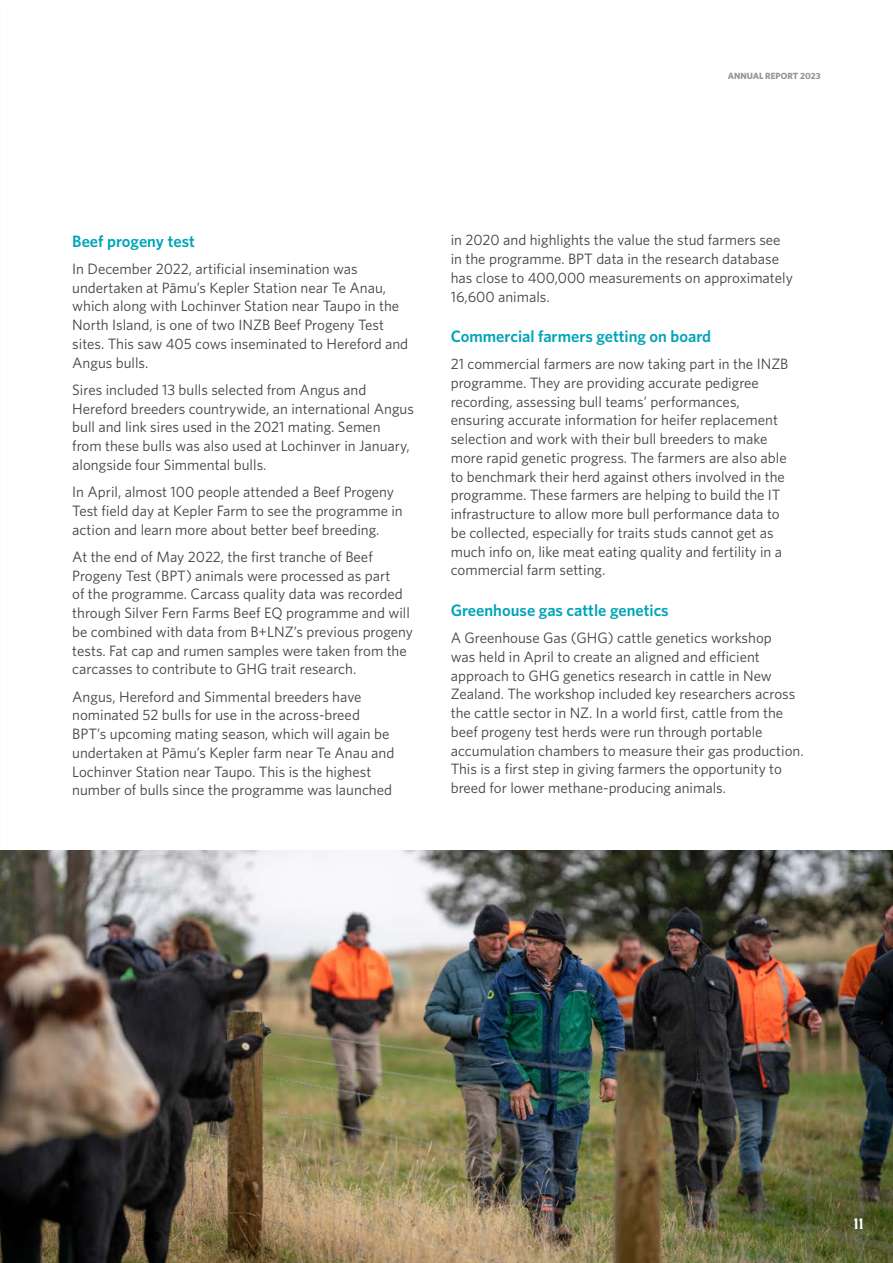
<style>
.page{position:relative;width:893px;height:1263px;background:#fff}
.page>*{position:absolute;margin:0;border:0;box-sizing:border-box;transform-origin:0 0}
.t1{font:600 16.5px "Whitney";color:#00a4b8}
.t2{font:15px/18.8px "Whitney";color:#414042}
.t3{font:15px "Brothers";color:#fff}
.t4{font:700 9px "Whitney";color:#939598}
</style>
<div class="page">
<img style="left:0;top:850px;width:893px;height:413px">
<p class="t4" style="left:728px;top:70px;width:94px">ANNUAL REPORT 2023</p>
<p class="t1" style="left:72px;top:230px;width:124px">Beef progeny test</p>
<p class="t2" style="left:72px;top:259px;width:337px">In December 2022, artificial insemination was undertaken at Pāmu’s Kepler Station near Te Anau, which along with Lochinver Station near Taupo in the North Island, is one of two INZB Beef Progeny Test sites. This saw 405 cows inseminated to Hereford and Angus bulls.</p>
<p class="t2" style="left:72px;top:380px;width:343px">Sires included 13 bulls selected from Angus and Hereford breeders countrywide, an international Angus bull and link sires used in the 2021 mating. Semen<br>from these bulls was also used at Lochinver in January, alongside four Simmental bulls.</p>
<p class="t2" style="left:72px;top:482px;width:332px">In April, almost 100 people attended a Beef Progeny<br>Test field day at Kepler Farm to see the programme in action and learn more about better beef breeding.</p>
<p class="t2" style="left:72px;top:547px;width:342px">At the end of May 2022, the first tranche of Beef Progeny Test (BPT) animals were processed as part<br>of the programme. Carcass quality data was recorded through Silver Fern Farms Beef EQ programme and will be combined with data from B+LNZ’s previous progeny tests. Fat cap and rumen samples were taken from the carcasses to contribute to GHG trait research.</p>
<p class="t2" style="left:72px;top:687px;width:324px">Angus, Hereford and Simmental breeders have nominated 52 bulls for use in the across-breed BPT’s upcoming mating season, which will again be undertaken at Pāmu’s Kepler farm near Te Anau and Lochinver Station near Taupo. This is the highest number of bulls since the programme was launched</p>
<p class="t2" style="left:451px;top:230px;width:344px">in 2020 and highlights the value the stud farmers see in the programme. BPT data in the research database has close to 400,000 measurements on approximately 16,600 animals.</p>
<p class="t1" style="left:451px;top:325px;width:262px">Commercial farmers getting on board</p>
<p class="t2" style="left:451px;top:354px;width:339px">21 commercial farmers are now taking part in the INZB programme. They are providing accurate pedigree recording, assessing bull teams’ performances, ensuring accurate information for heifer replacement selection and work with their bull breeders to make more rapid genetic progress. The farmers are also able to benchmark their herd against others involved in the programme. These farmers are helping to build the IT infrastructure to allow more bull performance data to be collected, especially for traits studs cannot get as much info on, like meat eating quality and fertility in a commercial farm setting.</p>
<p class="t1" style="left:451px;top:599px;width:220px">Greenhouse gas cattle genetics</p>
<p class="t2" style="left:451px;top:628px;width:354px">A Greenhouse Gas (GHG) cattle genetics workshop<br>was held in April to create an aligned and efficient approach to GHG genetics research in cattle in New Zealand. The workshop included key researchers across the cattle sector in NZ. In a world first, cattle from the beef progeny test herds were run through portable accumulation chambers to measure their gas production.<br>This is a first step in giving farmers the opportunity to breed for lower methane-producing animals.</p>
<p class="t3" style="left:853px;top:1215px;width:12px">11</p>
</div>
